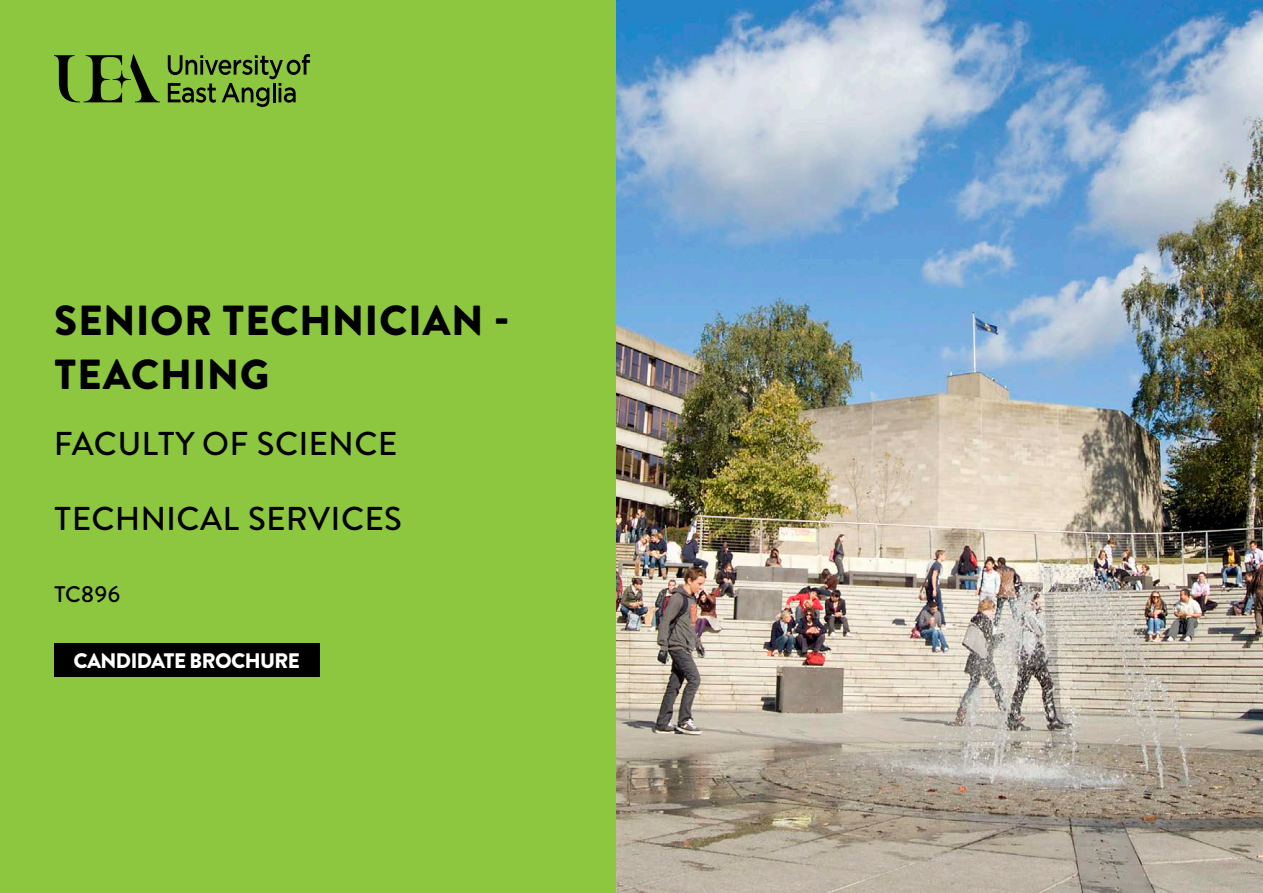
<style>
.page{position:relative;width:1263px;height:893px;background:#fff}
.page>*{position:absolute;margin:0;border:0;box-sizing:border-box;transform-origin:0 0}
.t1{font:900 42px/54px "Brandon Text";letter-spacing:.02em;color:#000}
.t2{font:500 33px "Brandon Text";letter-spacing:.02em;color:#000}
.t3{font:500 22.5px "Brandon Text";color:#000}
.t4{font:900 21px "Brandon Text";letter-spacing:-.03em;color:#fff}
</style>
<div class="page">
<div style="left:0;top:0;width:616px;height:893px;background:#8dc63f"></div>
<img style="left:616px;top:0;width:647px;height:893px">
<svg style="left:168px;top:54px;width:142px;height:53px"></svg>
<svg style="left:113px;top:70px;width:18px;height:18px"></svg>
<svg style="left:54px;top:55px;width:68px;height:47px"></svg>
<svg style="left:130px;top:54px;width:30px;height:48px"></svg>
<div style="left:54px;top:644px;width:266px;height:33px;background:#000"></div>
<p class="t1" style="left:54px;top:293px;width:456px">SENIOR TECHNICIAN -<br>TEACHING</p>
<p class="t2" style="left:54px;top:421px;width:344px">FACULTY OF SCIENCE</p>
<p class="t2" style="left:54px;top:496px;width:349px">TECHNICAL SERVICES</p>
<p class="t3" style="left:54px;top:579px;width:68px">TC896</p>
<p class="t4" style="left:74px;top:645px;width:228px">CANDIDATE BROCHURE</p>
</div>
